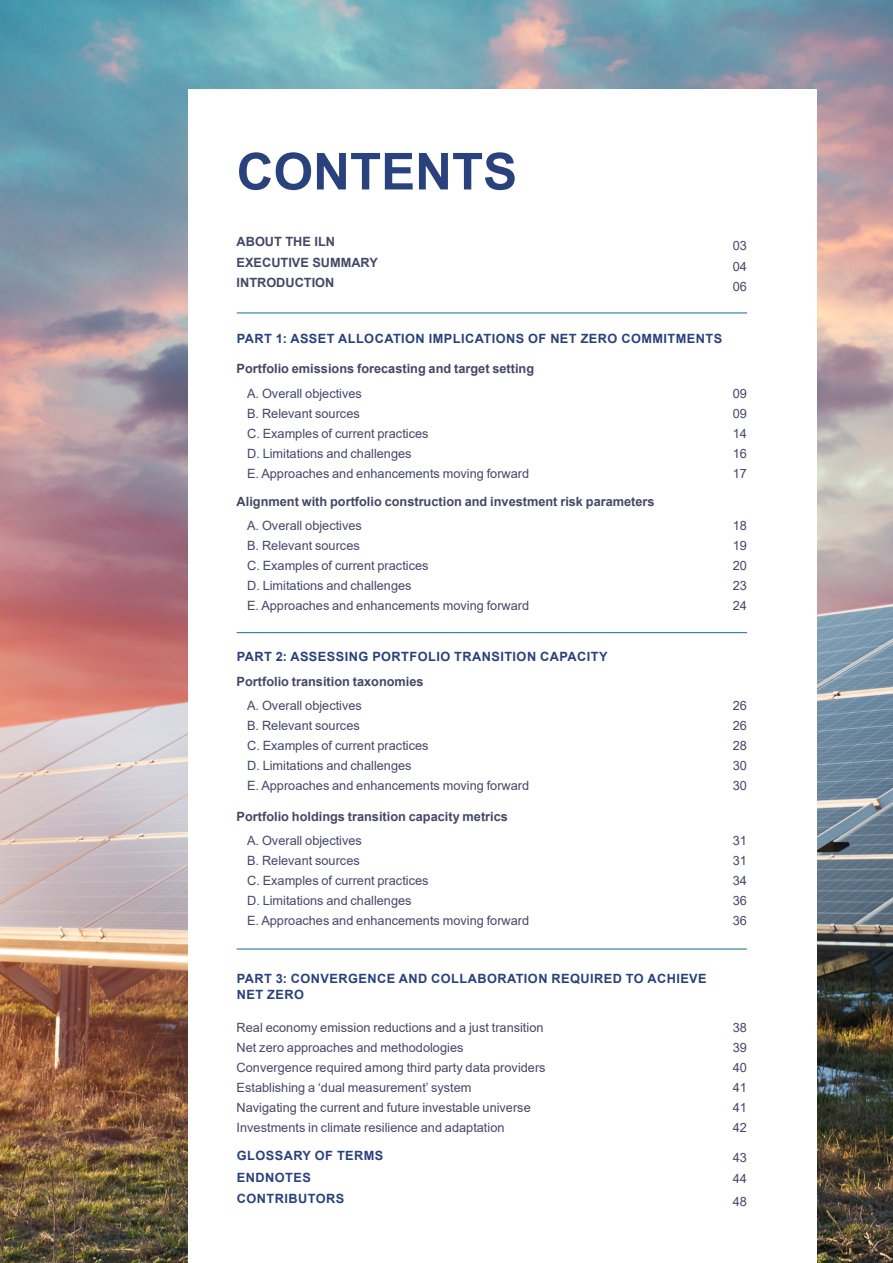
<style>
.page{position:relative;width:893px;height:1263px;background:#fff}
.page>*{position:absolute;margin:0;border:0;box-sizing:border-box;transform-origin:0 0}
.Heading1{font:700 51px "Arial";color:#29417c}
.Bodycopy_9_5pt{font:12.75px "Arial";color:#444867}
.TOC-Bodytext{font:700 12.75px/15.3px "Arial";letter-spacing:.035em;color:#29417c}
.Bodycopy_9_5pt-2{font:700 12.75px "Arial";color:#444867}
.TOC-Bodytext-2{font:700 12.75px "Arial";color:#444867}
</style>
<div class="page">
<img style="left:0;top:0;width:893px;height:1263px">
<div style="left:188px;top:89px;width:628px;height:1174px;background:#fff"></div>
<hr style="left:237px;top:312px;width:510px;height:1px;background:#26819e">
<hr style="left:237px;top:632px;width:510px;height:1px;background:#26819e">
<hr style="left:237px;top:948px;width:510px;height:1px;background:#26819e">
<p class="Heading1" style="left:237px;top:136px;width:282px">CONTENTS</p>
<p class="TOC-Bodytext-2" style="left:237px;top:232px;width:100px">ABOUT THE ILN</p>
<p class="TOC-Bodytext-2" style="left:237px;top:253px;width:143px">EXECUTIVE SUMMARY</p>
<p class="TOC-Bodytext-2" style="left:237px;top:274px;width:99px">INTRODUCTION</p>
<p class="Bodycopy_9_5pt" style="left:733px;top:237px;width:16px">03</p>
<p class="Bodycopy_9_5pt" style="left:733px;top:258px;width:16px">04</p>
<p class="Bodycopy_9_5pt" style="left:733px;top:278px;width:16px">06</p>
<p class="TOC-Bodytext" style="left:237px;top:331px;width:487px">PART 1: ASSET ALLOCATION IMPLICATIONS OF NET ZERO COMMITMENTS</p>
<p class="Bodycopy_9_5pt-2" style="left:237px;top:360px;width:299px">Portfolio emissions forecasting and target setting</p>
<p class="Bodycopy_9_5pt" style="left:247px;top:384px;width:116px">A. Overall objectives</p>
<p class="Bodycopy_9_5pt" style="left:733px;top:384px;width:16px">09</p>
<p class="Bodycopy_9_5pt" style="left:247px;top:404px;width:114px">B. Relevant sources</p>
<p class="Bodycopy_9_5pt" style="left:733px;top:404px;width:16px">09</p>
<p class="Bodycopy_9_5pt" style="left:247px;top:424px;width:183px">C. Examples of current practices</p>
<p class="Bodycopy_9_5pt" style="left:733px;top:424px;width:16px">14</p>
<p class="Bodycopy_9_5pt" style="left:247px;top:444px;width:166px">D. Limitations and challenges</p>
<p class="Bodycopy_9_5pt" style="left:733px;top:444px;width:16px">16</p>
<p class="Bodycopy_9_5pt" style="left:247px;top:464px;width:284px">E. Approaches and enhancements moving forward</p>
<p class="Bodycopy_9_5pt" style="left:733px;top:464px;width:16px">17</p>
<p class="Bodycopy_9_5pt-2" style="left:237px;top:492px;width:419px">Alignment with portfolio construction and investment risk parameters</p>
<p class="Bodycopy_9_5pt" style="left:247px;top:517px;width:116px">A. Overall objectives</p>
<p class="Bodycopy_9_5pt" style="left:733px;top:517px;width:16px">18</p>
<p class="Bodycopy_9_5pt" style="left:247px;top:537px;width:114px">B. Relevant sources</p>
<p class="Bodycopy_9_5pt" style="left:733px;top:537px;width:16px">19</p>
<p class="Bodycopy_9_5pt" style="left:247px;top:557px;width:183px">C. Examples of current practices</p>
<p class="Bodycopy_9_5pt" style="left:733px;top:557px;width:16px">20</p>
<p class="Bodycopy_9_5pt" style="left:247px;top:577px;width:166px">D. Limitations and challenges</p>
<p class="Bodycopy_9_5pt" style="left:733px;top:577px;width:16px">23</p>
<p class="Bodycopy_9_5pt" style="left:247px;top:597px;width:284px">E. Approaches and enhancements moving forward</p>
<p class="Bodycopy_9_5pt" style="left:733px;top:597px;width:16px">24</p>
<p class="TOC-Bodytext" style="left:237px;top:649px;width:372px">PART 2: ASSESSING PORTFOLIO TRANSITION CAPACITY</p>
<p class="Bodycopy_9_5pt-2" style="left:237px;top:672px;width:189px">Portfolio transition taxonomies</p>
<p class="Bodycopy_9_5pt" style="left:247px;top:697px;width:116px">A. Overall objectives</p>
<p class="Bodycopy_9_5pt" style="left:733px;top:697px;width:16px">26</p>
<p class="Bodycopy_9_5pt" style="left:247px;top:717px;width:114px">B. Relevant sources</p>
<p class="Bodycopy_9_5pt" style="left:733px;top:717px;width:16px">26</p>
<p class="Bodycopy_9_5pt" style="left:247px;top:737px;width:183px">C. Examples of current practices</p>
<p class="Bodycopy_9_5pt" style="left:733px;top:737px;width:16px">28</p>
<p class="Bodycopy_9_5pt" style="left:247px;top:757px;width:166px">D. Limitations and challenges</p>
<p class="Bodycopy_9_5pt" style="left:733px;top:757px;width:16px">30</p>
<p class="Bodycopy_9_5pt" style="left:247px;top:777px;width:284px">E. Approaches and enhancements moving forward</p>
<p class="Bodycopy_9_5pt" style="left:733px;top:777px;width:16px">30</p>
<p class="Bodycopy_9_5pt-2" style="left:237px;top:807px;width:273px">Portfolio holdings transition capacity metrics</p>
<p class="Bodycopy_9_5pt" style="left:247px;top:832px;width:116px">A. Overall objectives</p>
<p class="Bodycopy_9_5pt" style="left:733px;top:832px;width:16px">31</p>
<p class="Bodycopy_9_5pt" style="left:247px;top:852px;width:114px">B. Relevant sources</p>
<p class="Bodycopy_9_5pt" style="left:733px;top:852px;width:16px">31</p>
<p class="Bodycopy_9_5pt" style="left:247px;top:872px;width:183px">C. Examples of current practices</p>
<p class="Bodycopy_9_5pt" style="left:733px;top:872px;width:16px">34</p>
<p class="Bodycopy_9_5pt" style="left:247px;top:892px;width:166px">D. Limitations and challenges</p>
<p class="Bodycopy_9_5pt" style="left:733px;top:892px;width:16px">36</p>
<p class="Bodycopy_9_5pt" style="left:247px;top:912px;width:284px">E. Approaches and enhancements moving forward</p>
<p class="Bodycopy_9_5pt" style="left:733px;top:912px;width:16px">36</p>
<p class="TOC-Bodytext" style="left:237px;top:971px;width:471px">PART 3: CONVERGENCE AND COLLABORATION REQUIRED TO ACHIEVE<br>NET ZERO</p>
<p class="Bodycopy_9_5pt" style="left:237px;top:1019px;width:308px">Real economy emission reductions and a just transition</p>
<p class="Bodycopy_9_5pt" style="left:733px;top:1019px;width:16px">38</p>
<p class="Bodycopy_9_5pt" style="left:237px;top:1039px;width:228px">Net zero approaches and methodologies</p>
<p class="Bodycopy_9_5pt" style="left:733px;top:1039px;width:16px">39</p>
<p class="Bodycopy_9_5pt" style="left:237px;top:1059px;width:310px">Convergence required among third party data providers</p>
<p class="Bodycopy_9_5pt" style="left:733px;top:1059px;width:16px">40</p>
<p class="Bodycopy_9_5pt" style="left:237px;top:1079px;width:236px">Establishing a ‘dual measurement’ system</p>
<p class="Bodycopy_9_5pt" style="left:733px;top:1079px;width:16px">41</p>
<p class="Bodycopy_9_5pt" style="left:237px;top:1099px;width:296px">Navigating the current and future investable universe</p>
<p class="Bodycopy_9_5pt" style="left:237px;top:1119px;width:269px">Investments in climate resilience and adaptation</p>
<p class="Bodycopy_9_5pt" style="left:733px;top:1099px;width:16px">41</p>
<p class="Bodycopy_9_5pt" style="left:733px;top:1119px;width:16px">42</p>
<p class="TOC-Bodytext" style="left:237px;top:1148px;width:148px">GLOSSARY OF TERMS</p>
<p class="TOC-Bodytext" style="left:237px;top:1191px;width:109px">CONTRIBUTORS</p>
<p class="TOC-Bodytext" style="left:237px;top:1170px;width:75px">ENDNOTES</p>
<p class="Bodycopy_9_5pt" style="left:733px;top:1149px;width:16px">43</p>
<p class="Bodycopy_9_5pt" style="left:733px;top:1169px;width:16px">44</p>
<p class="Bodycopy_9_5pt" style="left:733px;top:1192px;width:16px">48</p>
</div>
